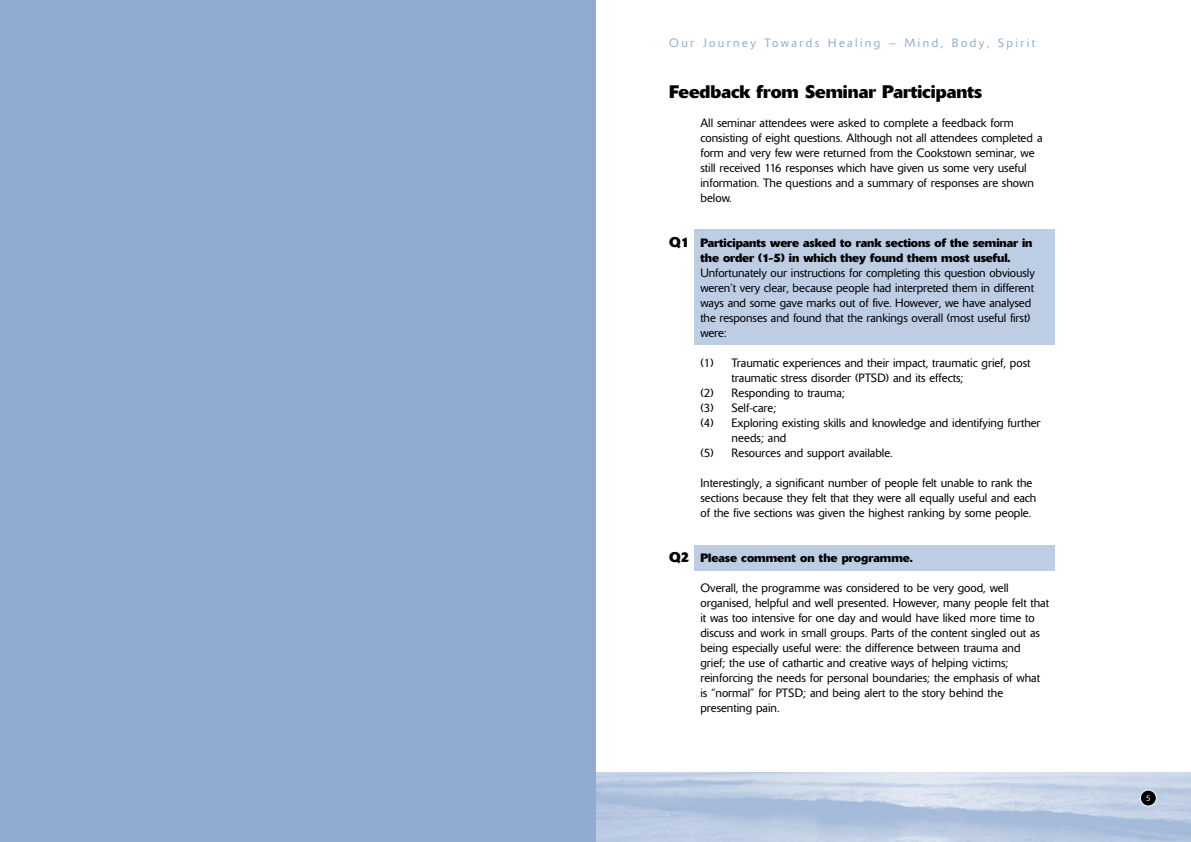
<style>
.page{position:relative;width:1191px;height:842px;background:#fff}
.page>*{position:absolute;margin:0;border:0;box-sizing:border-box;transform-origin:0 0}
.t1{font:700 18px "Delta";color:#000}
.t2{font:300 12px/15px "Delta";color:#000}
.t3{font:700 12px/15px "Delta";letter-spacing:-.005em;color:#000}
.t4{font:300 12px "Delta";letter-spacing:.2em;color:#92acd1}
.t5{font:300 8px "Delta";color:#fff}
.s1{font-size:14px}
</style>
<div class="page">
<div style="left:694px;top:230px;width:360px;height:115px;background:#bdcde4"></div>
<div style="left:694px;top:545px;width:360px;height:26px;background:#bdcde4"></div>
<svg style="left:1139px;top:789px;width:17px;height:17px"></svg>
<div style="left:0;top:0;width:595px;height:842px;background:#92acd1"></div>
<p class="t4" style="left:669px;top:39px;width:367px">Our Journey Towards Healing – Mind, Body, Spirit</p>
<h1 class="t1" style="left:669px;top:85px;width:314px">Feedback from Seminar Participants</h1>
<p class="t2" style="left:700px;top:116px;width:343px">All seminar attendees were asked to complete a feedback form consisting of eight questions. Although not all attendees completed a form and very few were returned from the Cookstown seminar, we still received 116 responses which have given us some very useful information. The questions and a summary of responses are shown below.</p>
<p class="t3" style="left:700px;top:236px;width:334px;text-indent:-31px"><span class="s1">Q1</span> Participants were asked to rank sections of the seminar in the order (1-5) in which they found them most useful.</p>
<p class="t2" style="left:700px;top:266px;width:336px">Unfortunately our instructions for completing this question obviously weren’t very clear, because people had interpreted them in different ways and some gave marks out of five. However, we have analysed the responses and found that the rankings overall (most useful first) were:</p>
<p class="t2" style="left:700px;top:356px;width:331px">(1) Traumatic experiences and their impact, traumatic grief, post</p>
<p class="t2" style="left:731px;top:371px;width:233px">traumatic stress disorder (PTSD) and its effects;</p>
<p class="t2" style="left:700px;top:386px;width:146px">(2) Responding to trauma;</p>
<p class="t2" style="left:700px;top:401px;width:77px">(3) Self-care;</p>
<p class="t2" style="left:700px;top:416px;width:342px">(4) Exploring existing skills and knowledge and identifying further</p>
<p class="t2" style="left:731px;top:431px;width:56px">needs; and</p>
<p class="t2" style="left:700px;top:446px;width:194px">(5) Resources and support available.</p>
<p class="t2" style="left:700px;top:476px;width:337px">Interestingly, a significant number of people felt unable to rank the sections because they felt that they were all equally useful and each of the five sections was given the highest ranking by some people.</p>
<p class="t3" style="left:669px;top:551px;width:245px"><span class="s1">Q2</span> Please comment on the programme.</p>
<p class="t2" style="left:700px;top:581px;width:350px">Overall, the programme was considered to be very good, well organised, helpful and well presented. However, many people felt that it was too intensive for one day and would have liked more time to discuss and work in small groups. Parts of the content singled out as being especially useful were: the difference between trauma and<br>grief; the use of cathartic and creative ways of helping victims; reinforcing the needs for personal boundaries; the emphasis of what is “normal” for PTSD; and being alert to the story behind the presenting pain.</p>
<p class="t5" style="left:1146px;top:795px;width:6px">5</p>
</div>
